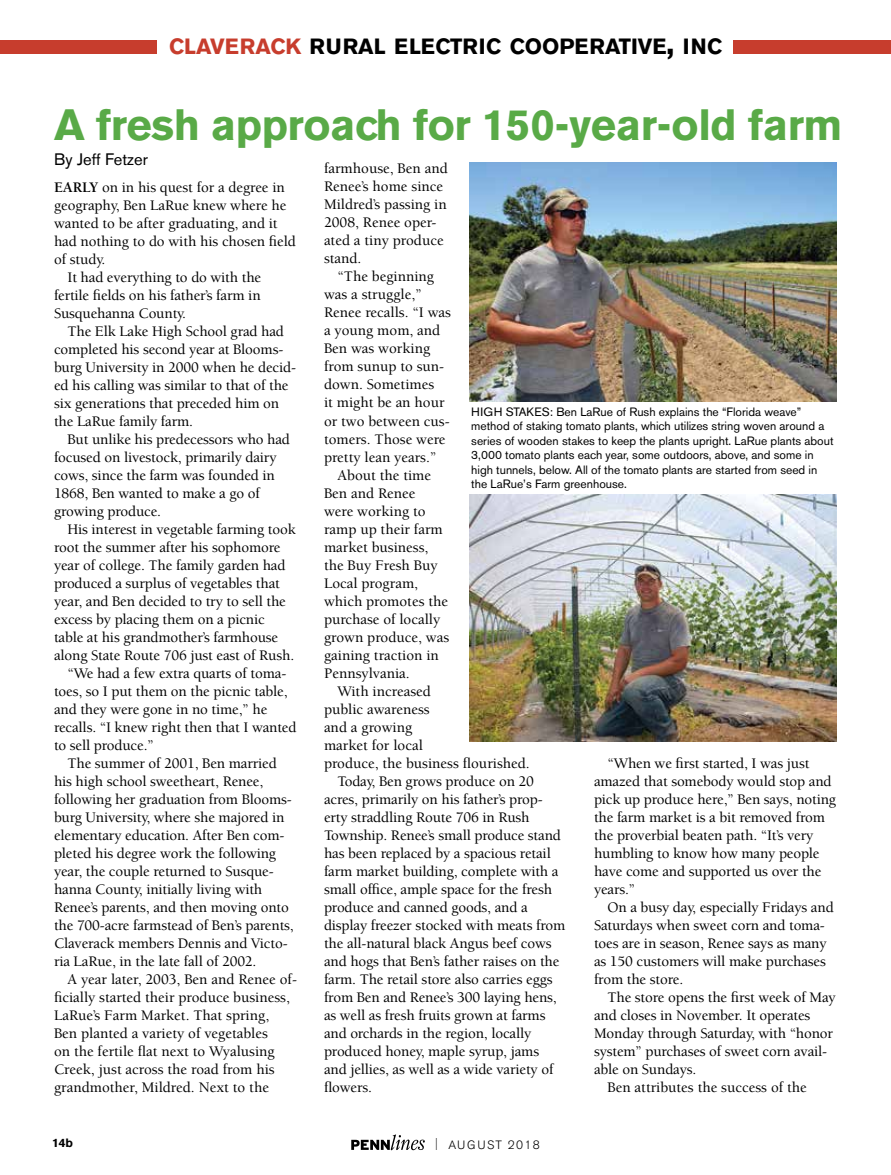
<style>
.page{position:relative;width:891px;height:1175px;background:#fff}
.page>*{position:absolute;margin:0;border:0;box-sizing:border-box;transform-origin:0 0}
.t1{font:700 43.5px "Akzidenz Grotesk BE";letter-spacing:-.01em;color:#59aa47}
.t2{font:700 21.9px "Akzidenz Grotesk BE";color:#000}
.t3{font:16.5px "Akzidenz Grotesk BE";color:#000}
.t4{font:500 15px/18px "Berkeley Std";letter-spacing:-.01em;color:#000}
.t5{font:12px/14.4px "Akzidenz Grotesk BE";color:#000}
.t6{font:300 12px "Akzidenz Grotesk BE";letter-spacing:.11em;color:#000}
.t7{font:700 12px "Akzidenz Grotesk BE";color:#000}
.s1{color:#c73d2d}
.s2{font-size:31.2px}
.s3{font-weight:700}
.s4{font-stretch:condensed}
</style>
<div class="page">
<svg style="left:351px;top:1134px;width:74px;height:16px"></svg>
<div style="left:733px;top:40px;width:158px;height:14px;background:#c73d2d"></div>
<div style="left:0;top:40px;width:157px;height:14px;background:#c73d2d"></div>
<img style="left:470px;top:162px;width:367px;height:239px">
<img style="left:470px;top:494px;width:367px;height:248px">
<h2 class="t2" style="left:169px;top:34px;width:554px"><span class="s1">CLAVERACK</span> RURAL ELECTRIC COOPERATIVE<span class="s2">,</span> INC</h2>
<h1 class="t1" style="left:54px;top:100px;width:790px">A fresh approach for 150-year-old farm</h1>
<p class="t3" style="left:54px;top:150px;width:95px">By Jeff Fetzer</p>
<p class="t4" style="left:324px;top:160px;width:125px">farmhouse, Ben and<br>Renee’s home since<br>Mildred’s passing in<br>2008, Renee oper&shy;ated a tiny produce stand.</p>
<p class="t4" style="left:338px;top:268px;width:98px">“The beginning</p>
<p class="t4" style="left:324px;top:286px;width:99px">was a struggle,”</p>
<p class="t4" style="left:324px;top:304px;width:129px">Renee recalls. “I was</p>
<p class="t4" style="left:324px;top:322px;width:118px">a young mom, and</p>
<p class="t4" style="left:324px;top:340px;width:108px">Ben was working</p>
<p class="t4" style="left:324px;top:358px;width:122px">from sunup to sun-</p>
<p class="t4" style="left:324px;top:376px;width:112px">down. Sometimes</p>
<p class="t4" style="left:324px;top:394px;width:122px">it might be an hour</p>
<p class="t4" style="left:324px;top:412px;width:127px">or two between cus-</p>
<p class="t4" style="left:324px;top:430px;width:123px">tomers. Those were</p>
<p class="t4" style="left:324px;top:448px;width:114px">pretty lean years.”</p>
<p class="t4" style="left:338px;top:466px;width:95px">About the time</p>
<p class="t4" style="left:324px;top:484px;width:93px">Ben and Renee</p>
<p class="t4" style="left:324px;top:502px;width:103px">were working to</p>
<p class="t4" style="left:324px;top:520px;width:120px">ramp up their farm</p>
<p class="t4" style="left:324px;top:538px;width:106px">market business,</p>
<p class="t4" style="left:324px;top:556px;width:115px">the Buy Fresh Buy</p>
<p class="t4" style="left:324px;top:574px;width:96px">Local program,</p>
<p class="t4" style="left:324px;top:592px;width:126px">which promotes the</p>
<p class="t4" style="left:324px;top:610px;width:118px">purchase of locally</p>
<p class="t4" style="left:324px;top:628px;width:127px">grown produce, was</p>
<p class="t4" style="left:324px;top:646px;width:117px">gaining traction in</p>
<p class="t4" style="left:324px;top:664px;width:87px">Pennsylvania.</p>
<p class="t4" style="left:338px;top:682px;width:95px">With increased</p>
<p class="t4" style="left:324px;top:700px;width:107px">public awareness</p>
<p class="t4" style="left:324px;top:718px;width:90px">and a growing</p>
<p class="t4" style="left:324px;top:736px;width:100px">market for local</p>
<p class="t4" style="left:324px;top:754px;width:207px">produce, the business flourished.</p>
<p class="t4" style="left:338px;top:772px;width:198px">Today, Ben grows produce on 20</p>
<p class="t4" style="left:324px;top:790px;width:220px">acres, primarily on his father’s prop-</p>
<p class="t4" style="left:324px;top:808px;width:207px">erty straddling Route 706 in Rush</p>
<p class="t4" style="left:324px;top:826px;width:238px">Township. Renee’s small produce stand</p>
<p class="t4" style="left:324px;top:844px;width:228px">has been replaced by a spacious retail</p>
<p class="t4" style="left:324px;top:862px;width:236px">farm market building, complete with a</p>
<p class="t4" style="left:324px;top:880px;width:230px">small office, ample space for the fresh</p>
<p class="t4" style="left:324px;top:898px;width:205px">produce and canned goods, and a</p>
<p class="t4" style="left:324px;top:916px;width:243px">display freezer stocked with meats from</p>
<p class="t4" style="left:324px;top:934px;width:229px">the all-natural black Angus beef cows</p>
<p class="t4" style="left:324px;top:952px;width:237px">and hogs that Ben’s father raises on the</p>
<p class="t4" style="left:324px;top:970px;width:230px">farm. The retail store also carries eggs</p>
<p class="t4" style="left:324px;top:988px;width:234px">from Ben and Renee’s 300 laying hens,</p>
<p class="t4" style="left:324px;top:1006px;width:223px">as well as fresh fruits grown at farms</p>
<p class="t4" style="left:324px;top:1024px;width:209px">and orchards in the region, locally</p>
<p class="t4" style="left:324px;top:1042px;width:217px">produced honey, maple syrup, jams</p>
<p class="t4" style="left:324px;top:1060px;width:231px">and jellies, as well as a wide variety of</p>
<p class="t4" style="left:324px;top:1078px;width:49px">flowers.</p>
<p class="t4" style="left:54px;top:178px;width:232px"><span class="s3">Early</span> on in his quest for a degree in</p>
<p class="t4" style="left:54px;top:196px;width:234px">geography, Ben LaRue knew where he</p>
<p class="t4" style="left:54px;top:214px;width:225px">wanted to be after graduating, and it</p>
<p class="t4" style="left:54px;top:232px;width:243px">had nothing to do with his chosen field</p>
<p class="t4" style="left:54px;top:250px;width:53px">of study.</p>
<p class="t4" style="left:68px;top:268px;width:195px">It had everything to do with the</p>
<p class="t4" style="left:54px;top:286px;width:208px">fertile fields on his father’s farm in</p>
<p class="t4" style="left:54px;top:304px;width:134px">Susquehanna County.</p>
<p class="t4" style="left:68px;top:322px;width:218px">The Elk Lake High School grad had</p>
<p class="t4" style="left:54px;top:340px;width:231px">completed his second year at Blooms-</p>
<p class="t4" style="left:54px;top:358px;width:244px">burg University in 2000 when he decid-</p>
<p class="t4" style="left:54px;top:376px;width:236px">ed his calling was similar to that of the</p>
<p class="t4" style="left:54px;top:394px;width:227px">six generations that preceded him on</p>
<p class="t4" style="left:54px;top:412px;width:141px">the LaRue family farm.</p>
<p class="t4" style="left:68px;top:430px;width:224px">But unlike his predecessors who had</p>
<p class="t4" style="left:54px;top:448px;width:224px">focused on livestock, primarily dairy</p>
<p class="t4" style="left:54px;top:466px;width:222px">cows, since the farm was founded in</p>
<p class="t4" style="left:54px;top:484px;width:208px">1868, Ben wanted to make a go of</p>
<p class="t4" style="left:54px;top:502px;width:109px">growing produce.</p>
<p class="t4" style="left:68px;top:520px;width:230px">His interest in vegetable farming took</p>
<p class="t4" style="left:54px;top:538px;width:228px">root the summer after his sophomore</p>
<p class="t4" style="left:54px;top:556px;width:233px">year of college. The family garden had</p>
<p class="t4" style="left:54px;top:574px;width:227px">produced a surplus of vegetables that</p>
<p class="t4" style="left:54px;top:592px;width:233px">year, and Ben decided to try to sell the</p>
<p class="t4" style="left:54px;top:610px;width:212px">excess by placing them on a picnic</p>
<p class="t4" style="left:54px;top:628px;width:226px">table at his grandmother’s farmhouse</p>
<p class="t4" style="left:54px;top:646px;width:242px">along State Route 706 just east of Rush.</p>
<p class="t4" style="left:68px;top:664px;width:220px">“We had a few extra quarts of toma-</p>
<p class="t4" style="left:54px;top:682px;width:235px">toes, so I put them on the picnic table,</p>
<p class="t4" style="left:54px;top:700px;width:215px">and they were gone in no time,” he</p>
<p class="t4" style="left:54px;top:718px;width:244px">recalls. “I knew right then that I wanted</p>
<p class="t4" style="left:54px;top:736px;width:101px">to sell produce.”</p>
<p class="t4" style="left:68px;top:754px;width:211px">The summer of 2001, Ben married</p>
<p class="t4" style="left:54px;top:772px;width:211px">his high school sweetheart, Renee,</p>
<p class="t4" style="left:54px;top:790px;width:239px">following her graduation from Blooms-</p>
<p class="t4" style="left:54px;top:808px;width:232px">burg University, where she majored in</p>
<p class="t4" style="left:54px;top:826px;width:232px">elementary education. After Ben com-</p>
<p class="t4" style="left:54px;top:845px;width:224px">pleted his degree work the following</p>
<p class="t4" style="left:54px;top:863px;width:221px">year, the couple returned to Susque-</p>
<p class="t4" style="left:54px;top:881px;width:210px">hanna County, initially living with</p>
<p class="t4" style="left:54px;top:899px;width:236px">Renee’s parents, and then moving onto</p>
<p class="t4" style="left:54px;top:917px;width:241px">the 700-acre farmstead of Ben’s parents,</p>
<p class="t4" style="left:54px;top:935px;width:235px">Claverack members Dennis and Victo-</p>
<p class="t4" style="left:54px;top:953px;width:204px">ria LaRue, in the late fall of 2002.</p>
<p class="t4" style="left:68px;top:971px;width:231px">A year later, 2003, Ben and Renee of-</p>
<p class="t4" style="left:54px;top:989px;width:237px">ficially started their produce business,</p>
<p class="t4" style="left:54px;top:1007px;width:217px">LaRue’s Farm Market. That spring,</p>
<p class="t4" style="left:54px;top:1025px;width:215px">Ben planted a variety of vegetables</p>
<p class="t4" style="left:54px;top:1043px;width:222px">on the fertile flat next to Wyalusing</p>
<p class="t4" style="left:54px;top:1061px;width:222px">Creek, just across the road from his</p>
<p class="t4" style="left:54px;top:1079px;width:217px">grandmother, Mildred. Next to the</p>
<p class="t5" style="left:471px;top:404px;width:364px">HIGH STAKES: Ben LaRue of Rush explains the “Florida weave” method of staking tomato plants, which utilizes string woven around a series of wooden stakes to keep the plants upright. LaRue plants about 3,000 tomato plants each year, some outdoors, above, and some in high tunnels, below. All of the tomato plants are started from seed in the LaRue’s Farm greenhouse.</p>
<p class="t4" style="left:594px;top:754px;width:244px;text-indent:14px">“When we first started, I was just amazed that somebody would stop and pick up produce here,” Ben says, noting the farm market is a bit removed from the proverbial beaten path. “It’s very humbling to know how many people have come and supported us over the years.”</p>
<p class="t4" style="left:594px;top:898px;width:241px;text-indent:14px">On a busy day, especially Fridays and<br>Saturdays when sweet corn and toma&shy;toes are in season, Renee says as many as 150 customers will make purchases from the store.</p>
<p class="t4" style="left:608px;top:988px;width:230px">The store opens the first week of May</p>
<p class="t4" style="left:594px;top:1006px;width:218px">and closes in November. It operates</p>
<p class="t4" style="left:594px;top:1024px;width:241px">Monday through Saturday, with “honor</p>
<p class="t4" style="left:594px;top:1042px;width:235px">system” purchases of sweet corn avail-</p>
<p class="t4" style="left:594px;top:1060px;width:104px">able on Sundays.</p>
<p class="t4" style="left:608px;top:1078px;width:201px">Ben attributes the success of the</p>
<p class="t7" style="left:52px;top:1135px;width:22px">14b</p>
<p class="t6" style="left:435px;top:1137px;width:106px"><span class="s4">|</span> AUGUST 2018</p>
</div>
